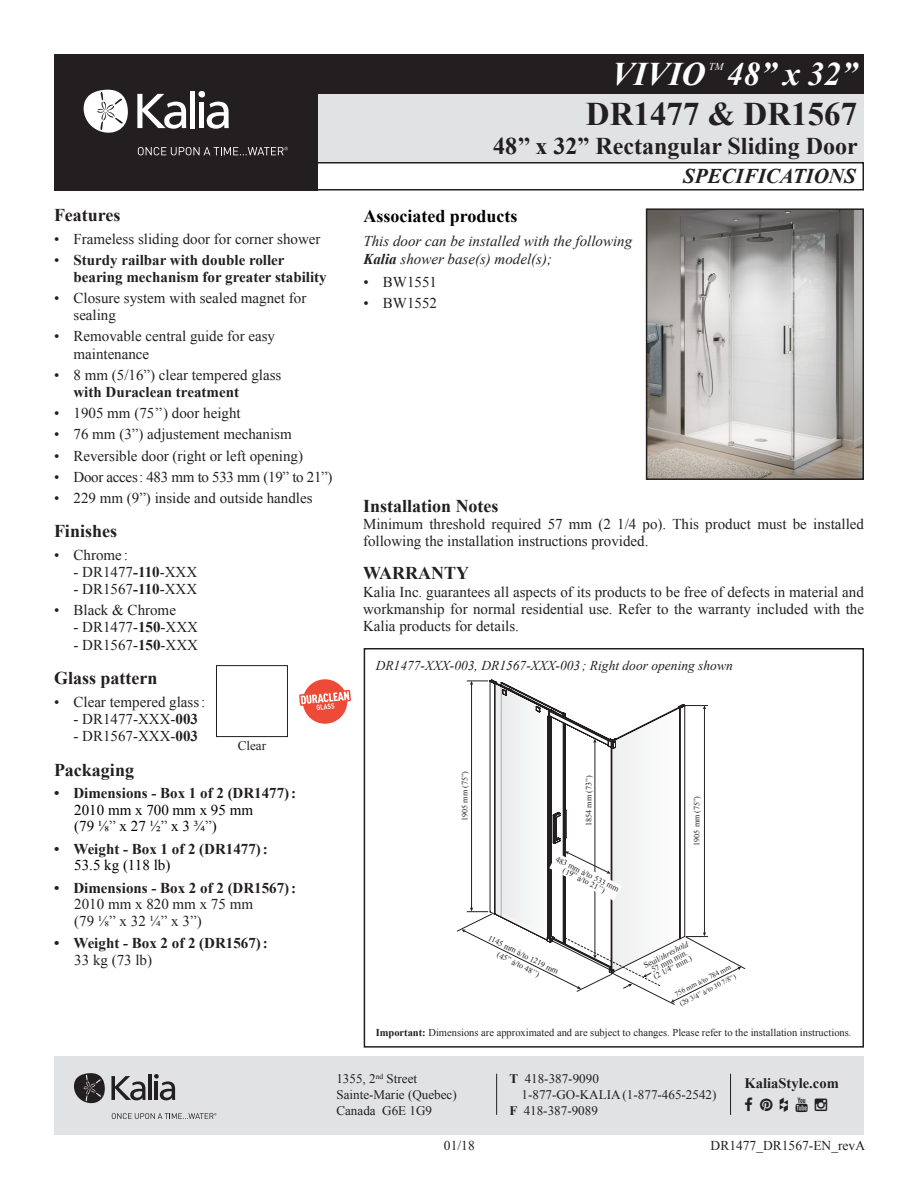
<style>
.page{position:relative;width:918px;height:1188px;background:#fff}
.page>*{position:absolute;margin:0;border:0;box-sizing:border-box;transform-origin:0 0}
.t1{font:700 33px "Times New Roman";color:#231f20}
.t2{font:italic 700 33px "Times New Roman";color:#fff}
.t3{font:700 24px "Times New Roman";color:#231f20}
.t4{font:italic 700 21px "Times New Roman";color:#231f20}
.Spec-Description_Tit{font:700 18px "Times New Roman";color:#231f20}
.t5{font:700 18px "Times New Roman";color:#000}
.Spec-Description_nor{font:700 18px "Times New Roman";color:#231f20}
.Spec-Description_nor-2{font:15px/17.2px "Times New Roman";color:#231f20}
.t6{font:700 15px/17.2px "Times New Roman";color:#231f20}
.Spec-Description__FR{font:italic 15px "Times New Roman";color:#231f20}
.Spec-Description__FR-2{font:15px/16.5px "Times New Roman";color:#000}
.Spec-Description__FR-3{font:15px/16.5px "Times New Roman";color:#231f20}
.Spec-Description_nor-3{font:15px "Times New Roman";letter-spacing:-.02em;color:#231f20}
.Spec-Description_Tit-2{font:700 14.55px "Times New Roman";color:#231f20}
.Spec-Description_nor-4{font:italic 13.5px "Times New Roman";color:#231f20}
.date-file{font:13.5px "Times New Roman";color:#231f20}
.Spec-Description__FR-4{font:13.2px "Times New Roman";color:#231f20}
.Spec-Description_Tit-3{font:13.05px "Times New Roman";color:#231f20}
.Spec-Description_nor-5{font:10.5px "Times New Roman";color:#231f20}
.t7{font:italic 10.5px "Times New Roman";color:#fff}
.t8{font:8.1px/7.2px "Times New Roman";color:#231f20;text-align:center}
.t9{font:7.2px/10.8px "Times New Roman";color:#231f20}
.s1{font-weight:400}
.s2{font-weight:700}
.s3{color:#231f20}
.s4{font-style:italic}
</style>
<div class="page">
<img style="left:649px;top:211px;width:212px;height:266px">
<div style="left:646px;top:208px;width:218px;height:272px;border:2px solid #231f20"></div>
<div style="left:216px;top:665px;width:72px;height:72px;border:1px solid #231f20"></div>
<svg style="left:457px;top:681px;width:288px;height:324px"></svg>
<div style="left:364px;top:648px;width:500px;height:400px;border:2px solid #231f20"></div>
<svg style="left:299px;top:679px;width:52px;height:45px"></svg>
<div style="left:54px;top:54px;width:810px;height:40px;background:#231f20"></div>
<div style="left:240px;top:94px;width:624px;height:68px;background:#e1e2e4"></div>
<div style="left:240px;top:162px;width:624px;height:28px;border:2px solid #231f20"></div>
<div style="left:54px;top:54px;width:263px;height:136px;background:#231f20"></div>
<svg style="left:83px;top:89px;width:45px;height:44px"></svg>
<div style="left:190px;top:91px;width:5px;height:37px;background:#fff"></div>
<div style="left:199px;top:102px;width:5px;height:26px;background:#fff"></div>
<div style="left:198px;top:91px;width:7px;height:7px;background:#fff;border-radius:50%"></div>
<svg style="left:137px;top:94px;width:49px;height:35px"></svg>
<svg style="left:207px;top:102px;width:22px;height:27px"></svg>
<svg style="left:138px;top:147px;width:150px;height:8px"></svg>
<div style="left:54px;top:1056px;width:810px;height:78px;background:#e1e2e4"></div>
<hr style="left:496px;top:1074px;width:1px;height:41px;background:#231f20">
<hr style="left:730px;top:1074px;width:1px;height:41px;background:#231f20">
<svg style="left:74px;top:1073px;width:31px;height:31px"></svg>
<hr style="left:148px;top:1074px;width:4px;height:26px;background:#231f20">
<svg style="left:111px;top:1076px;width:35px;height:24px"></svg>
<svg style="left:154px;top:1074px;width:21px;height:26px"></svg>
<svg style="left:112px;top:1113px;width:105px;height:6px"></svg>
<p class="Spec-Description_Tit" style="left:54px;top:203px;width:68px">Features</p>
<p class="Spec-Description_nor-2" style="left:54px;top:230px;width:268px">• Frameless sliding door for corner shower</p>
<p class="t6" style="left:74px;top:251px;width:255px;text-indent:-20px"><span class="s1">•</span> Sturdy railbar with double roller bearing mechanism for greater stability</p>
<p class="Spec-Description_nor-2" style="left:74px;top:289px;width:234px;text-indent:-20px">• Closure system with sealed magnet for sealing</p>
<p class="Spec-Description_nor-2" style="left:74px;top:328px;width:203px;text-indent:-20px">• Removable central guide for easy maintenance</p>
<p class="Spec-Description_nor-2" style="left:74px;top:366px;width:209px;text-indent:-20px">• 8 mm (5/16”) clear tempered glass <span class="s2">with Duraclean treatment</span></p>
<p class="Spec-Description_nor-2" style="left:54px;top:404px;width:188px">• 1905 mm (75’’) door height</p>
<p class="Spec-Description_nor-2" style="left:54px;top:425px;width:239px">• 76 mm (3”) adjustement mechanism</p>
<p class="Spec-Description_nor-2" style="left:54px;top:447px;width:251px">• Reversible door (right or left opening)</p>
<p class="Spec-Description_nor-3" style="left:54px;top:467px;width:280px">• Door acces: 483 mm to 533 mm (19” to 21”)</p>
<p class="Spec-Description_nor-2" style="left:54px;top:489px;width:260px">• 229 mm (9”) inside and outside handles</p>
<p class="Spec-Description_Tit" style="left:54px;top:519px;width:65px">Finishes</p>
<p class="Spec-Description_nor-2" style="left:54px;top:546px;width:75px">• Chrome :</p>
<p class="Spec-Description_nor-2" style="left:74px;top:563px;width:125px">- DR1477<span class="s2">-110</span>-XXX</p>
<p class="Spec-Description_nor-2" style="left:74px;top:580px;width:125px">- DR1567<span class="s2">-110</span>-XXX</p>
<p class="Spec-Description_nor-2" style="left:54px;top:601px;width:123px">• Black &amp; Chrome</p>
<p class="Spec-Description_nor-2" style="left:74px;top:619px;width:126px">- DR1477-<span class="s2">150</span>-XXX</p>
<p class="Spec-Description_nor-2" style="left:74px;top:636px;width:126px">- DR1567-<span class="s2">150</span>-XXX</p>
<p class="Spec-Description_Tit" style="left:54px;top:666px;width:105px">Glass pattern</p>
<p class="Spec-Description_nor-2" style="left:54px;top:693px;width:153px">• Clear tempered glass:</p>
<p class="Spec-Description_nor-2" style="left:74px;top:710px;width:126px">- DR1477-XXX-<span class="s2">003</span></p>
<p class="Spec-Description_nor-2" style="left:74px;top:727px;width:126px">- DR1567-XXX-<span class="s2">003</span></p>
<p class="Spec-Description_Tit" style="left:54px;top:757px;width:82px">Packaging</p>
<p class="t6" style="left:54px;top:784px;width:244px">• Dimensions - Box 1 of 2 (DR1477):</p>
<p class="Spec-Description__FR-2" style="left:74px;top:801px;width:180px">2010 mm x 700 mm x 95 mm (79 ⅛<span class="s3">”</span> x 27 ½<span class="s3">”</span> x 3 ¾<span class="s3">”</span>)</p>
<p class="t6" style="left:54px;top:840px;width:215px">• Weight - Box 1 of 2 (DR1477):</p>
<p class="Spec-Description__FR-2" style="left:74px;top:857px;width:98px">53.5 kg (118 lb)</p>
<p class="t6" style="left:54px;top:879px;width:244px">• Dimensions - Box 2 of 2 (DR1567):</p>
<p class="Spec-Description__FR-3" style="left:74px;top:896px;width:180px">2010 mm x 820 mm x 75 mm (79 ⅛” x 32 ¼” x 3”)</p>
<p class="t6" style="left:54px;top:934px;width:215px">• Weight - Box 2 of 2 (DR1567):</p>
<p class="Spec-Description__FR-3" style="left:74px;top:951px;width:79px">33 kg (73 lb)</p>
<p class="Spec-Description__FR-4" style="left:238px;top:737px;width:30px">Clear</p>
<p class="t2" style="left:612px;top:51px;width:95px">VIVIO</p>
<p class="t7" style="left:709px;top:60px;width:16px">TM</p>
<p class="t2" style="left:727px;top:51px;width:132px">48” x 32”</p>
<p class="t1" style="left:586px;top:91px;width:273px">DR1477 &amp; DR1567</p>
<p class="t3" style="left:493px;top:129px;width:366px">48’’ x 32” Rectangular Sliding Door</p>
<p class="t4" style="left:683px;top:162px;width:174px">SPECIFICATIONS</p>
<p class="t5" style="left:363px;top:203px;width:156px">Associated products</p>
<p class="Spec-Description__FR" style="left:363px;top:231px;width:270px">This door can be installed with the following</p>
<p class="Spec-Description__FR" style="left:363px;top:249px;width:190px"><span class="s2">Kalia</span> shower base(s) model(s);</p>
<p class="Spec-Description_nor-2" style="left:363px;top:273px;width:75px">• BW1551</p>
<p class="Spec-Description_nor-2" style="left:363px;top:294px;width:75px">• BW1552</p>
<p class="Spec-Description_Tit" style="left:363px;top:494px;width:137px">Installation Notes</p>
<p class="Spec-Description_nor-2" style="left:363px;top:515px;width:502px">Minimum threshold required 57 mm (2 1/4 po). This product must be installed following the installation instructions provided.</p>
<p class="Spec-Description_nor" style="left:363px;top:561px;width:107px">WARRANTY</p>
<p class="Spec-Description_nor-2" style="left:363px;top:583px;width:502px;text-align:justify">Kalia Inc. guarantees all aspects of its products to be free of defects in material and workmanship for normal residential use. Refer to the warranty included with the Kalia products for details.</p>
<p class="Spec-Description_nor-4" style="left:376px;top:656px;width:359px">DR1477-XXX-003, DR1567-XXX-003; Right door opening shown</p>
<p class="t8" style="left:461px;top:821px;width:51px;rotate:-90deg">1905 mm (75”)</p>
<p class="t8" style="left:585px;top:826px;width:52px;rotate:-90deg">1854 mm (73”)</p>
<p class="t8" style="left:558px;top:855px;width:71px;rotate:27deg">483 mm à/to 533 mm (19” à/to 21’’)</p>
<p class="t8" style="left:693px;top:846px;width:51px;rotate:-90deg">1905 mm (75”)</p>
<p class="t8" style="left:491px;top:932px;width:79px;line-height:10.8px;rotate:27deg">1145 mm à/to 1219 mm (45” à/to 48’’)</p>
<p class="t8" style="left:642px;top:962px;width:51px;rotate:-27deg">Seuil/<span class="s4">threshold<br></span>57 mm min.<br>(2 1/4” min.)</p>
<p class="t9" style="left:673px;top:990px;width:63px;rotate:-27deg">756 mm à/to 784 mm (29 3/4” à/to 30 7/8”)</p>
<p class="Spec-Description_nor-5" style="left:376px;top:1025px;width:477px"><span class="s2">Important:</span> Dimensions are approximated and are subject to changes. Please refer to the installation instructions.</p>
<p class="Spec-Description_Tit-3" style="left:336px;top:1070px;width:82px">1355, 2<sup>nd</sup> Street</p>
<p class="Spec-Description_Tit-3" style="left:336px;top:1086px;width:122px">Sainte-Marie (Quebec)</p>
<p class="Spec-Description_Tit-3" style="left:336px;top:1102px;width:97px">Canada G6E 1G9</p>
<p class="Spec-Description_Tit-3" style="left:510px;top:1070px;width:91px"><span class="s2">T</span> 418-387-9090</p>
<p class="Spec-Description_Tit-3" style="left:522px;top:1086px;width:196px">1-877-GO-KALIA (1-877-465-2542)</p>
<p class="Spec-Description_Tit-3" style="left:510px;top:1102px;width:90px"><span class="s2">F</span> 418-387-9089</p>
<p class="Spec-Description_Tit-2" style="left:745px;top:1073px;width:96px">KaliaStyle.com</p>
<p class="date-file" style="left:444px;top:1137px;width:32px">01/18</p>
<p class="date-file" style="left:711px;top:1137px;width:156px">DR1477_DR1567-EN_revA</p>
</div>
